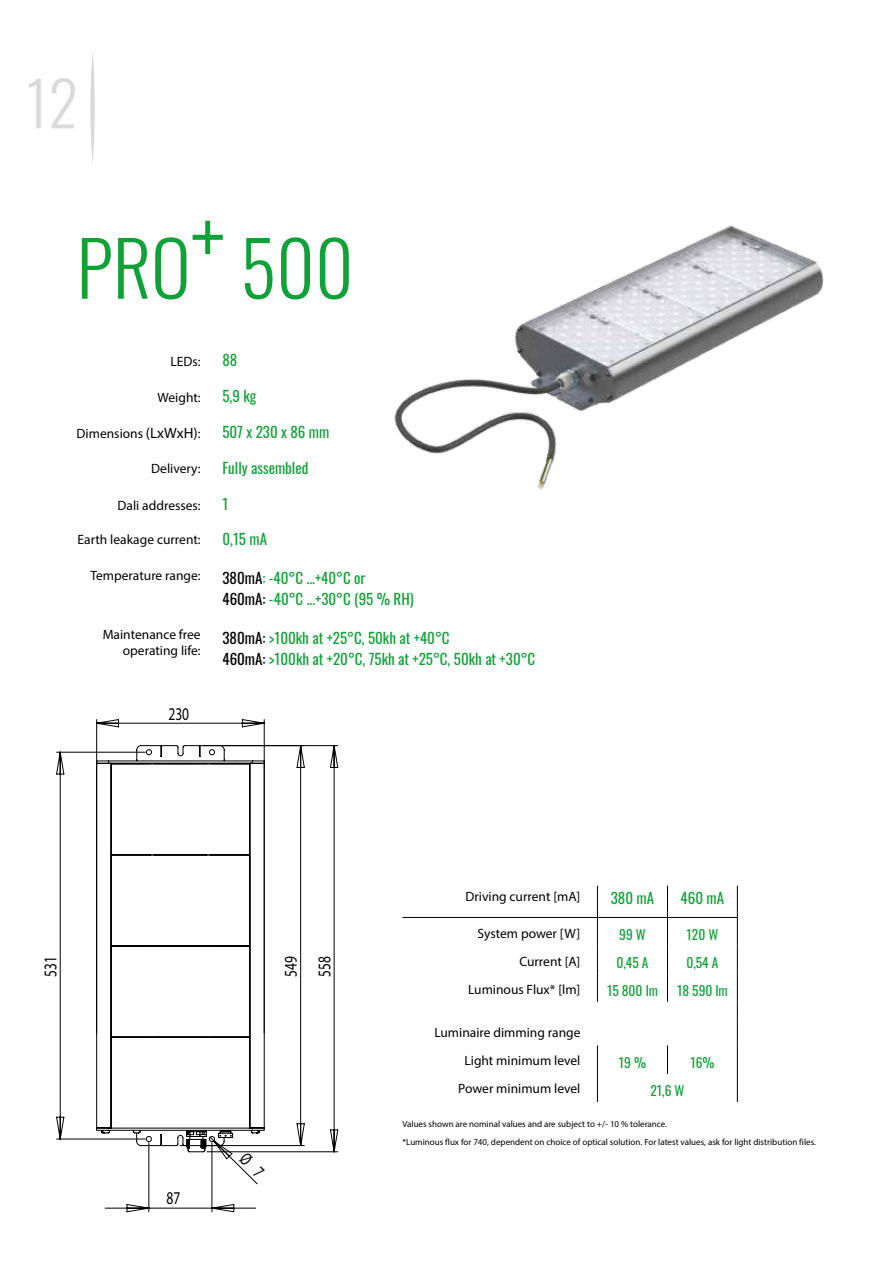
<style>
.page{position:relative;width:893px;height:1263px;background:#fff}
.page>*{position:absolute;margin:0;border:0;box-sizing:border-box;transform-origin:0 0}
.t1{font:300 75px "Oswald";color:#11a139}
.t2{font:300 61.2px "Oswald";color:#dadada}
.t3{font:18px/33.5px "Myriad Pro";color:#000;scale:.75 1}
.t4{font:15px/21px "Oswald";color:#11a139}
.t5{font:13.5px/16.2px "Myriad Pro";color:#000;text-align:right}
.t6{font:13.5px "Oswald";color:#11a139}
.t7{font:9px/18px "Myriad Pro";color:#000}
.s1{font-size:15px}
.s2{color:#000}
</style>
<div class="page">
<svg style="left:90px;top:53px;width:5px;height:109px"></svg>
<img style="left:394px;top:225px;width:430px;height:265px">
<svg style="left:597px;top:918px;width:1px;height:84px"></svg>
<svg style="left:667px;top:918px;width:1px;height:84px"></svg>
<svg style="left:667px;top:1045px;width:1px;height:29px"></svg>
<svg style="left:597px;top:1045px;width:1px;height:57px"></svg>
<svg style="left:737px;top:918px;width:1px;height:184px"></svg>
<hr style="left:597px;top:917px;width:70px;height:1px;background:#000">
<hr style="left:667px;top:886px;width:1px;height:31px;background:#000">
<hr style="left:667px;top:917px;width:71px;height:1px;background:#000">
<hr style="left:737px;top:886px;width:1px;height:31px;background:#000">
<hr style="left:597px;top:886px;width:1px;height:31px;background:#000">
<hr style="left:402px;top:917px;width:195px;height:1px;background:#000">
<svg style="left:96px;top:719px;width:169px;height:33px"></svg>
<svg style="left:207px;top:745px;width:131px;height:407px"></svg>
<svg style="left:56px;top:752px;width:209px;height:460px"></svg>
<h2 class="t2" style="left:26px;top:49px;width:54px">12</h2>
<h1 class="t1" style="left:77px;top:202px;width:279px">PRO<sup>+</sup> 500</h1>
<p class="t5" style="left:171px;top:353px;width:32px">LEDs:</p>
<p class="t5" style="left:158px;top:389px;width:45px">Weight:</p>
<p class="t5" style="left:77px;top:425px;width:126px">Dimensions <span class="s1">(LxWxH)</span>:</p>
<p class="t5" style="left:151px;top:460px;width:51px">Delivery:</p>
<p class="t5" style="left:118px;top:497px;width:85px">Dali addresses:</p>
<p class="t5" style="left:78px;top:531px;width:125px">Earth leakage current:</p>
<p class="t5" style="left:90px;top:567px;width:112px">Temperature range:</p>
<p class="t5" style="left:103px;top:626px;width:100px">Maintenance free operating life:</p>
<h3 class="t3" style="left:168px;top:696px;width:29px">230</h3>
<p class="t4" style="left:222px;top:348px;width:16px">88</p>
<p class="t4" style="left:222px;top:384px;width:35px">5,9 kg</p>
<p class="t4" style="left:222px;top:420px;width:108px">507 x 230 x 86 mm</p>
<p class="t4" style="left:222px;top:456px;width:87px">Fully assembled</p>
<p class="t4" style="left:222px;top:492px;width:7px">1</p>
<p class="t4" style="left:222px;top:527px;width:46px">0,15 mA</p>
<p class="t4" style="left:222px;top:566px;width:193px"><span class="s2">380mA</span>: -40°C ...+40°C or<br><span class="s2">460mA:</span> -40°C ...+30°C (95 % RH)</p>
<p class="t4" style="left:222px;top:626px;width:314px"><span class="s2">380mA:</span> &gt;100kh at +25°C, 50kh at +40°C<br><span class="s2">460mA:</span> &gt;100kh at +20°C, 75kh at +25°C, 50kh at +30°C</p>
<h3 class="t3" style="left:34px;top:976px;width:29px;rotate:-90deg">531</h3>
<h3 class="t3" style="left:274px;top:976px;width:29px;rotate:-90deg">549<br>558</h3>
<h3 class="t3" style="left:167px;top:1181px;width:20px">87</h3>
<p class="t5" style="left:465px;top:888px;width:117px">Driving current [mA]</p>
<p class="t4" style="left:611px;top:885px;width:45px">380 mA</p>
<p class="t4" style="left:681px;top:885px;width:45px">460 mA</p>
<p class="t5" style="left:478px;top:925px;width:104px">System power [W]</p>
<p class="t6" style="left:619px;top:922px;width:28px">99 W</p>
<p class="t6" style="left:687px;top:922px;width:33px">120 W</p>
<p class="t5" style="left:519px;top:953px;width:63px">Current [A]</p>
<p class="t6" style="left:616px;top:950px;width:34px">0,45 A</p>
<p class="t6" style="left:686px;top:950px;width:34px">0,54 A</p>
<p class="t5" style="left:468px;top:981px;width:114px">Luminous Flux* [lm]</p>
<p class="t6" style="left:607px;top:978px;width:52px">15 800 lm</p>
<p class="t6" style="left:677px;top:978px;width:52px">18 590 lm</p>
<p class="t5" style="left:434px;top:1018px;width:148px;line-height:28px">Luminaire dimming range<br>Light minimum level</p>
<p class="t6" style="left:619px;top:1050px;width:29px">19 %</p>
<p class="t6" style="left:690px;top:1050px;width:26px">16%</p>
<p class="t5" style="left:458px;top:1080px;width:124px">Power minimum level</p>
<p class="t6" style="left:650px;top:1078px;width:36px">21,6 W</p>
<p class="t7" style="left:402px;top:1115px;width:415px">Values shown are nominal values and are subject to +/- 10 % tolerance.<br>*Luminous flux for 740, dependent on choice of optical solution. For latest values, ask for light distribution files.</p>
</div>
